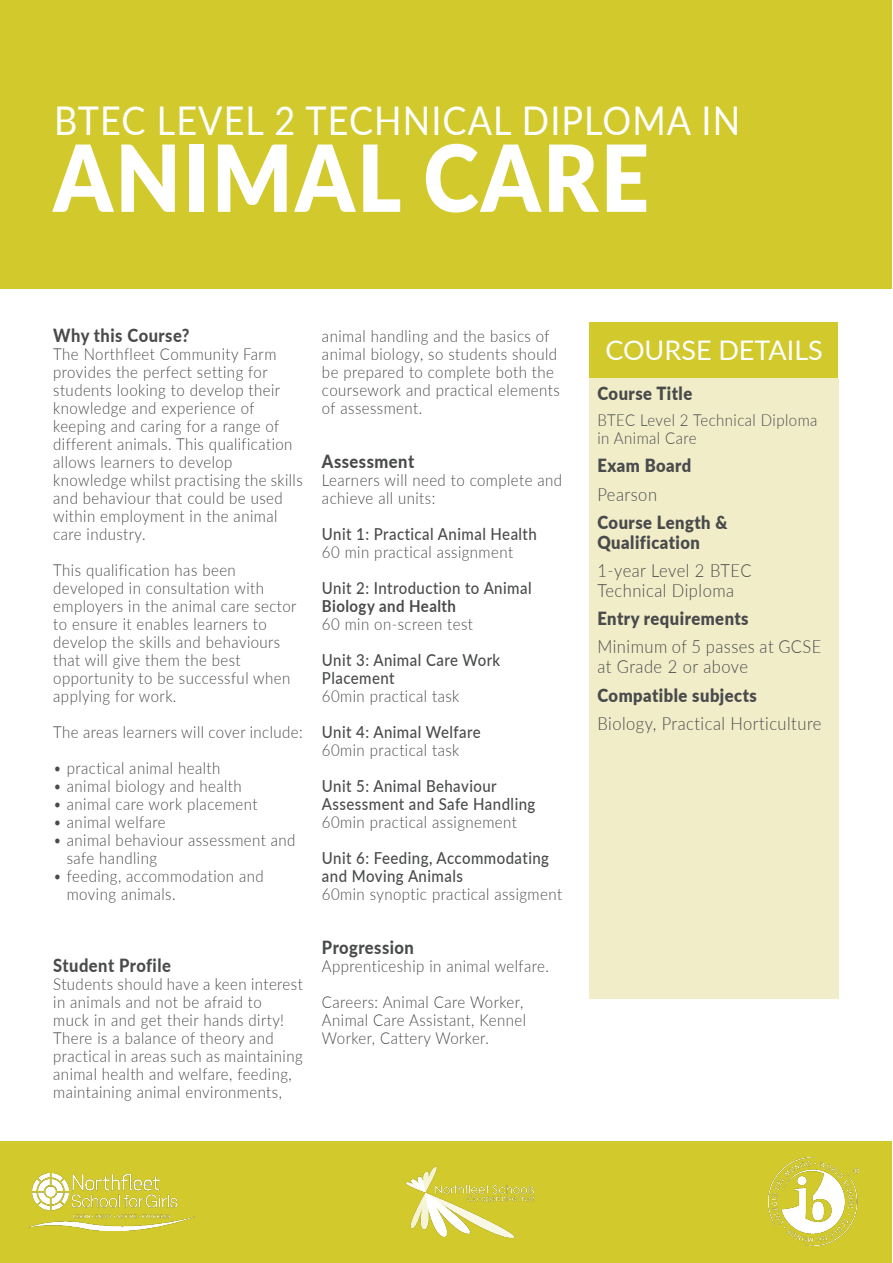
<style>
.page{position:relative;width:893px;height:1263px;background:#fff}
.page>*{position:absolute;margin:0;border:0;box-sizing:border-box;transform-origin:0 0}
.heading_1{font:900 92.4px "Lato";letter-spacing:.03em;color:#fff;scale:.91 1}
.heading_1_-_dark{font:39.6px "Lato";letter-spacing:.03em;color:#fff;scale:.91 1}
.t1{font:27px "Lato";color:#fff}
.course_details_main{font:300 18.15px/19.8px "Lato";letter-spacing:.03em;color:#494a4b;scale:.91 1}
.course_details_headi{font:900 18.15px/19.8px "Lato";letter-spacing:.03em;color:#494a4b;scale:.91 1}
.t2{font:800 18.15px "Lato";letter-spacing:.03em;color:#494a4b;scale:.91 1}
.course_details_main-2{font:300 16.5px/18px "Lato";letter-spacing:.03em;color:#494a4b;scale:.91 1}
.t3{font:500 16.5px/18px "Lato";letter-spacing:.03em;color:#494a4b;scale:.91 1}
.s1{font-weight:300}
.s2{font-weight:700}
</style>
<div class="page">
<div style="left:1px;top:1px;width:891px;height:288px;background:#d2c92d"></div>
<div style="left:0;top:1142px;width:891px;height:121px;background:#d2c92d"></div>
<div style="left:589px;top:322px;width:249px;height:56px;background:#d2c92d"></div>
<img style="left:28px;top:1173px;width:168px;height:57px">
<img style="left:405px;top:1166px;width:130px;height:73px">
<img style="left:768px;top:1158px;width:90px;height:88px">
<div style="left:589px;top:378px;width:250px;height:620px;background:#f1edc9"></div>
<p class="heading_1_-_dark" style="left:54px;top:93px;width:755px">BTEC LEVEL 2 TECHNICAL DIPLOMA IN</p>
<p class="heading_1" style="left:53px;top:109px;width:656px">ANIMAL CARE</p>
<p class="t2" style="left:53px;top:322px;width:151px">Why this Course?</p>
<p class="course_details_main-2" style="left:53px;top:344px;width:276px">The Northfleet Community Farm provides the perfect setting for students looking to develop their knowledge and experience of keeping and caring for a range of different animals. This qualification allows learners to develop knowledge whilst practising the skills and behaviour that could be used within employment in the animal care industry.</p>
<p class="course_details_main-2" style="left:53px;top:560px;width:269px">This qualification has been developed in consultation with employers in the animal care sector to ensure it enables learners to develop the skills and behaviours that will give them the best opportunity to be successful when applying for work.</p>
<p class="course_details_main-2" style="left:53px;top:722px;width:276px">The areas learners will cover include:</p>
<p class="course_details_main-2" style="left:53px;top:758px;width:185px">• practical animal health</p>
<p class="course_details_main-2" style="left:53px;top:776px;width:209px">• animal biology and health</p>
<p class="course_details_main-2" style="left:53px;top:794px;width:226px">• animal care work placement</p>
<p class="course_details_main-2" style="left:53px;top:812px;width:125px">• animal welfare</p>
<p class="course_details_main-2" style="left:67px;top:830px;width:253px;text-indent:-14px">• animal behaviour assessment and safe handling</p>
<p class="course_details_main-2" style="left:67px;top:866px;width:218px;text-indent:-14px">• feeding, accommodation and moving animals.</p>
<p class="t2" style="left:53px;top:952px;width:131px">Student Profile</p>
<p class="course_details_main-2" style="left:53px;top:974px;width:276px">Students should have a keen interest in animals and not be afraid to<br>muck in and get their hands dirty!<br>There is a balance of theory and practical in areas such as maintaining animal health and welfare, feeding, maintaining animal environments,</p>
<p class="course_details_main-2" style="left:322px;top:326px;width:263px">animal handling and the basics of animal biology, so students should be prepared to complete both the coursework and practical elements of assessment.</p>
<p class="t2" style="left:322px;top:448px;width:103px">Assessment</p>
<p class="course_details_main-2" style="left:322px;top:470px;width:266px">Learners will need to complete and achieve all units:</p>
<p class="t3" style="left:322px;top:524px;width:238px">Unit 1: Practical Animal Health</p>
<p class="t3" style="left:322px;top:533px;width:232px;line-height:36px"><span class="s1">60 min practical assignment<br></span>Unit 2: Introduction to Animal</p>
<p class="course_details_main-2" style="left:322px;top:596px;width:167px"><span class="s2">Biology and Health<br></span>60 min on-screen test</p>
<p class="t3" style="left:322px;top:650px;width:197px">Unit 3: Animal Care Work<br>Placement<br><span class="s1">60min practical task</span></p>
<p class="t3" style="left:322px;top:722px;width:176px">Unit 4: Animal Welfare<br><span class="s1">60min practical task</span></p>
<p class="t3" style="left:322px;top:776px;width:236px">Unit 5: Animal Behaviour<br>Assessment and Safe Handling<br><span class="s1">60min practical assignement</span></p>
<p class="t3" style="left:322px;top:848px;width:265px">Unit 6: Feeding, Accommodating and Moving Animals<br><span class="s1">60min synoptic practical assigment</span></p>
<p class="t2" style="left:322px;top:934px;width:103px">Progression</p>
<p class="course_details_main-2" style="left:322px;top:956px;width:251px">Apprenticeship in animal welfare.</p>
<p class="course_details_main-2" style="left:322px;top:992px;width:226px">Careers: Animal Care Worker,<br>Animal Care Assistant, Kennel<br>Worker, Cattery Worker.</p>
<p class="t1" style="left:605px;top:330px;width:219px">COURSE DETAILS</p>
<p class="course_details_headi" style="left:597px;top:382px;width:106px">Course Title</p>
<p class="course_details_main-2" style="left:597px;top:410px;width:243px">BTEC Level 2 Technical Diploma in Animal Care</p>
<p class="course_details_headi" style="left:597px;top:455px;width:105px">Exam Board</p>
<p class="course_details_main" style="left:597px;top:483px;width:67px">Pearson</p>
<p class="course_details_headi" style="left:597px;top:512px;width:144px">Course Length &amp;<br>Qualification</p>
<p class="course_details_main" style="left:597px;top:560px;width:171px">1-year Level 2 BTEC<br>Technical Diploma</p>
<p class="course_details_headi" style="left:597px;top:608px;width:168px">Entry requirements</p>
<p class="course_details_main" style="left:597px;top:636px;width:248px">Minimum of 5 passes at GCSE at Grade 2 or above</p>
<p class="course_details_headi" style="left:597px;top:684px;width:177px">Compatible subjects</p>
<p class="course_details_main" style="left:597px;top:713px;width:248px">Biology, Practical Horticulture</p>
</div>
